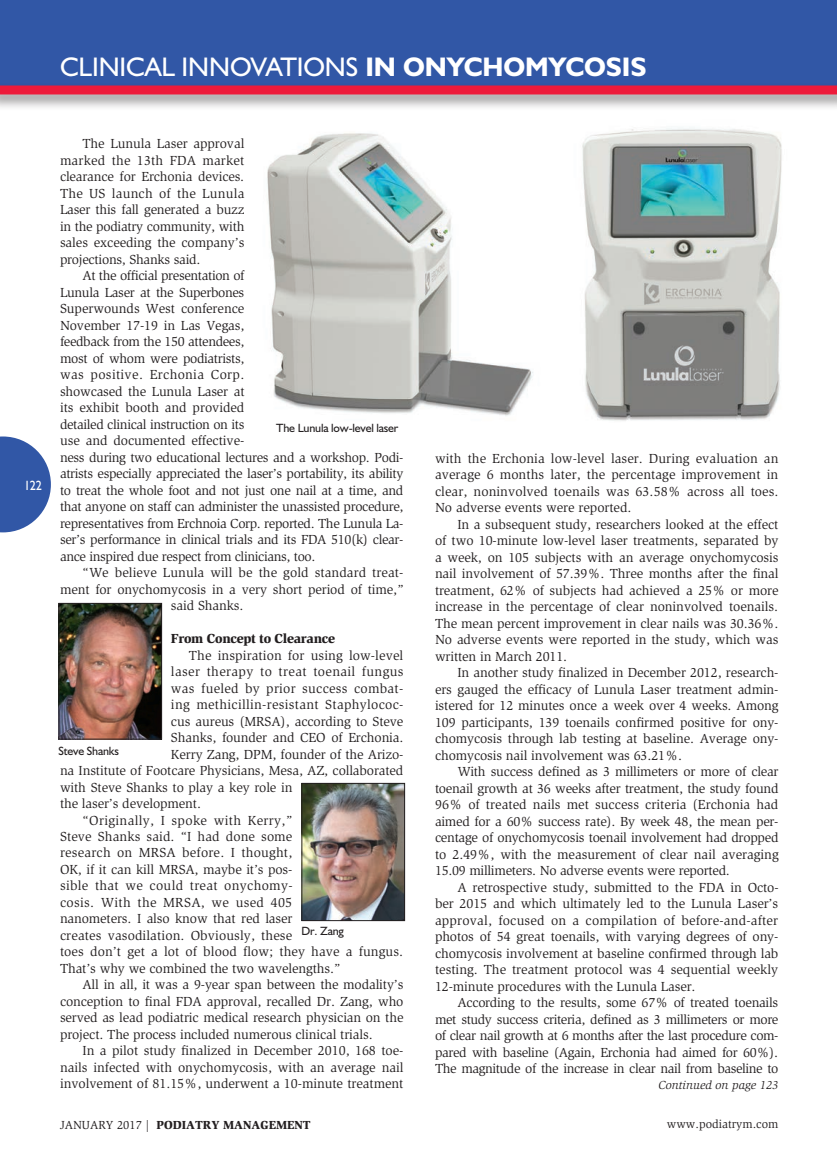
<style>
.page{position:relative;width:837px;height:1161px;background:#fff}
.page>*{position:absolute;margin:0;border:0;box-sizing:border-box;transform-origin:0 0}
.t1{font:27px "Humanist 521 BT";letter-spacing:-.005em;color:#fff}
.t2{font:13.5px/16.5px "Slimbach";letter-spacing:-.01em;color:#231f20;text-align:justify}
.t3{font:13.5px "Slimbach";letter-spacing:.02em;color:#231f20}
.t4{font:13.5px "Slimbach";letter-spacing:.025em;color:#231f20}
.t5{font:13.5px "Slimbach";letter-spacing:.015em;color:#231f20}
.t6{font:900 13.5px "Slimbach";letter-spacing:-.025em;color:#231f20}
.t7{font:13.5px "Humanist 521 BT";color:#fff;scale:.9 1}
.t8{font:12px "Humanist 521 BT";letter-spacing:-.015em;color:#231f20}
.t9{font:900 12px "Slimbach";color:#231f20}
.t10{font:italic 12px "Slimbach";color:#231f20}
.t11{font:12px "Slimbach";color:#231f20}
.s1{font-weight:700}
.s2{font-weight:400}
</style>
<div class="page">
<svg style="left:0;top:436px;width:51px;height:96px"></svg>
<div style="left:0;top:0;width:837px;height:88px;background:#3157a6"></div>
<div style="left:0;top:82px;width:837px;height:29px;background:#231f20;opacity:.5"></div>
<div style="left:0;top:86px;width:837px;height:8px;background:#ed1a3a"></div>
<img style="left:304px;top:785px;width:99px;height:134px">
<div style="left:302px;top:783px;width:103px;height:138px;border:1px solid #231f20"></div>
<img style="left:60px;top:605px;width:100px;height:133px">
<div style="left:58px;top:603px;width:104px;height:137px;border:1px solid #231f20"></div>
<img style="left:267px;top:128px;width:515px;height:293px">
<h1 class="t1" style="left:60px;top:50px;width:588px">CLINICAL INNOVATIONS <span class="s1">IN ONYCHOMYCOSIS</span></h1>
<p class="t7" style="left:24px;top:477px;width:21px">122</p>
<p class="t2" style="left:60px;top:135px;width:186px;text-indent:23px">The Lunula Laser approval marked the 13th FDA market clearance for Erchonia devices.<br>The US launch of the Lunula Laser this fall generated a buzz in the podiatry community, with sales exceeding the company’s projections, Shanks said.</p>
<p class="t2" style="left:60px;top:267px;width:345px;text-align:left;text-indent:23px">At the official presentation of<br>Lunula Laser at the Superbones<br>Superwounds West conference<br>November 17-19 in Las Vegas,<br>feedback from the 150 attendees,<br>most of whom were podiatrists,<br>was positive. Erchonia Corp.<br>showcased the Lunula Laser at<br>its exhibit booth and provided<br>detailed clinical instruction on its<br>use and documented effective-<br>ness during two educational lectures and a workshop. Podi&shy;atrists especially appreciated the laser’s portability, its ability to treat the whole foot and not just one nail at a time, and that anyone on staff can administer the unassisted procedure, representatives from Erchnoia Corp. reported. The Lunula La&shy;ser’s performance in clinical trials and its FDA 510(k) clear&shy;ance inspired due respect from clinicians, too.</p>
<p class="t2" style="left:83px;top:564px;width:322px">“We believe Lunula will be the gold standard treat-</p>
<p class="t2" style="left:60px;top:581px;width:345px">ment for onychomycosis in a very short period of time,”</p>
<p class="t2" style="left:171px;top:597px;width:74px">said Shanks.</p>
<p class="t6" style="left:171px;top:630px;width:166px">From Concept to Clearance</p>
<p class="t2" style="left:189px;top:647px;width:216px">The inspiration for using low-level</p>
<p class="t4" style="left:171px;top:664px;width:234px">laser therapy to treat toenail fungus</p>
<p class="t3" style="left:171px;top:680px;width:234px">was fueled by prior success combat-</p>
<p class="t3" style="left:171px;top:697px;width:234px">ing methicillin-resistant Staphylococ-</p>
<p class="t2" style="left:171px;top:713px;width:234px">cus aureus (MRSA), according to Steve</p>
<p class="t2" style="left:171px;top:729px;width:234px">Shanks, founder and CEO of Erchonia.</p>
<p class="t2" style="left:171px;top:746px;width:234px">Kerry Zang, DPM, founder of the Arizo-</p>
<p class="t2" style="left:60px;top:762px;width:345px">na Institute of Footcare Physicians, Mesa, AZ, collaborated</p>
<p class="t2" style="left:60px;top:779px;width:234px">with Steve Shanks to play a key role in</p>
<p class="t2" style="left:60px;top:795px;width:143px">the laser’s development.</p>
<p class="t4" style="left:83px;top:812px;width:211px">“Originally, I spoke with Kerry,”</p>
<p class="t2" style="left:60px;top:828px;width:234px">Steve Shanks said. “I had done some</p>
<p class="t5" style="left:60px;top:845px;width:234px">research on MRSA before. I thought,</p>
<p class="t2" style="left:60px;top:861px;width:234px">OK, if it can kill MRSA, maybe it’s pos-</p>
<p class="t3" style="left:60px;top:878px;width:234px">sible that we could treat onychomy-</p>
<p class="t4" style="left:60px;top:895px;width:234px">cosis. With the MRSA, we used 405</p>
<p class="t2" style="left:60px;top:911px;width:234px">nanometers. I also know that red laser</p>
<p class="t2" style="left:60px;top:927px;width:234px">creates vasodilation. Obviously, these</p>
<p class="t2" style="left:60px;top:944px;width:345px">toes don’t get a lot of blood flow; they have a fungus.</p>
<p class="t2" style="left:60px;top:960px;width:282px">That’s why we combined the two wavelengths.”</p>
<p class="t2" style="left:83px;top:977px;width:323px">All in all, it was a 9-year span between the modality’s</p>
<p class="t2" style="left:60px;top:993px;width:345px">conception to final FDA approval, recalled Dr. Zang, who</p>
<p class="t2" style="left:60px;top:1010px;width:345px">served as lead podiatric medical research physician on the</p>
<p class="t2" style="left:60px;top:1026px;width:314px">project. The process included numerous clinical trials.</p>
<p class="t2" style="left:83px;top:1043px;width:322px">In a pilot study finalized in December 2010, 168 toe-</p>
<p class="t2" style="left:60px;top:1059px;width:345px">nails infected with onychomycosis, with an average nail</p>
<p class="t2" style="left:60px;top:1076px;width:345px">involvement of 81.15%, underwent a 10-minute treatment</p>
<p class="t8" style="left:276px;top:421px;width:124px">The Lunula low-level laser</p>
<p class="t8" style="left:58px;top:743px;width:62px">Steve Shanks</p>
<p class="t8" style="left:302px;top:924px;width:44px">Dr. Zang</p>
<p class="t2" style="left:435px;top:450px;width:345px">with the Erchonia low-level laser. During evaluation an average 6 months later, the percentage improvement in clear, noninvolved toenails was 63.58% across all toes.<br>No adverse events were reported.</p>
<p class="t2" style="left:435px;top:516px;width:345px;text-indent:23px">In a subsequent study, researchers looked at the effect of two 10-minute low-level laser treatments, separated by a week, on 105 subjects with an average onychomycosis nail involvement of 57.39%. Three months after the final treatment, 62% of subjects had achieved a 25% or more increase in the percentage of clear noninvolved toenails.<br>The mean percent improvement in clear nails was 30.36%.<br>No adverse events were reported in the study, which was written in March 2011.</p>
<p class="t2" style="left:435px;top:665px;width:345px;text-indent:23px">In another study finalized in December 2012, research&shy;ers gauged the efficacy of Lunula Laser treatment admin&shy;istered for 12 minutes once a week over 4 weeks. Among 109 participants, 139 toenails confirmed positive for ony&shy;chomycosis through lab testing at baseline. Average ony&shy;chomycosis nail involvement was 63.21%.</p>
<p class="t2" style="left:435px;top:764px;width:345px;text-indent:23px">With success defined as 3 millimeters or more of clear toenail growth at 36 weeks after treatment, the study found 96% of treated nails met success criteria (Erchonia had aimed for a 60% success rate). By week 48, the mean per&shy;centage of onychomycosis toenail involvement had dropped to 2.49%, with the measurement of clear nail averaging 15.09 millimeters. No adverse events were reported.</p>
<p class="t2" style="left:435px;top:879px;width:345px;text-indent:23px">A retrospective study, submitted to the FDA in Octo&shy;ber 2015 and which ultimately led to the Lunula Laser’s approval, focused on a compilation of before-and-after photos of 54 great toenails, with varying degrees of ony&shy;chomycosis involvement at baseline confirmed through lab testing. The treatment protocol was 4 sequential weekly 12-minute procedures with the Lunula Laser.</p>
<p class="t2" style="left:435px;top:995px;width:345px;text-indent:23px">According to the results, some 67% of treated toenails met study success criteria, defined as 3 millimeters or more of clear nail growth at 6 months after the last procedure com&shy;pared with baseline (Again, Erchonia had aimed for 60%).<br>The magnitude of the increase in clear nail from baseline to</p>
<p class="t10" style="left:659px;top:1078px;width:121px">Continued on page 123</p>
<p class="t9" style="left:60px;top:1117px;width:252px"><span class="s2">JANUARY 2017 |</span> PODIATRY MANAGEMENT</p>
<p class="t11" style="left:667px;top:1117px;width:113px">www.podiatrym.com</p>
</div>
